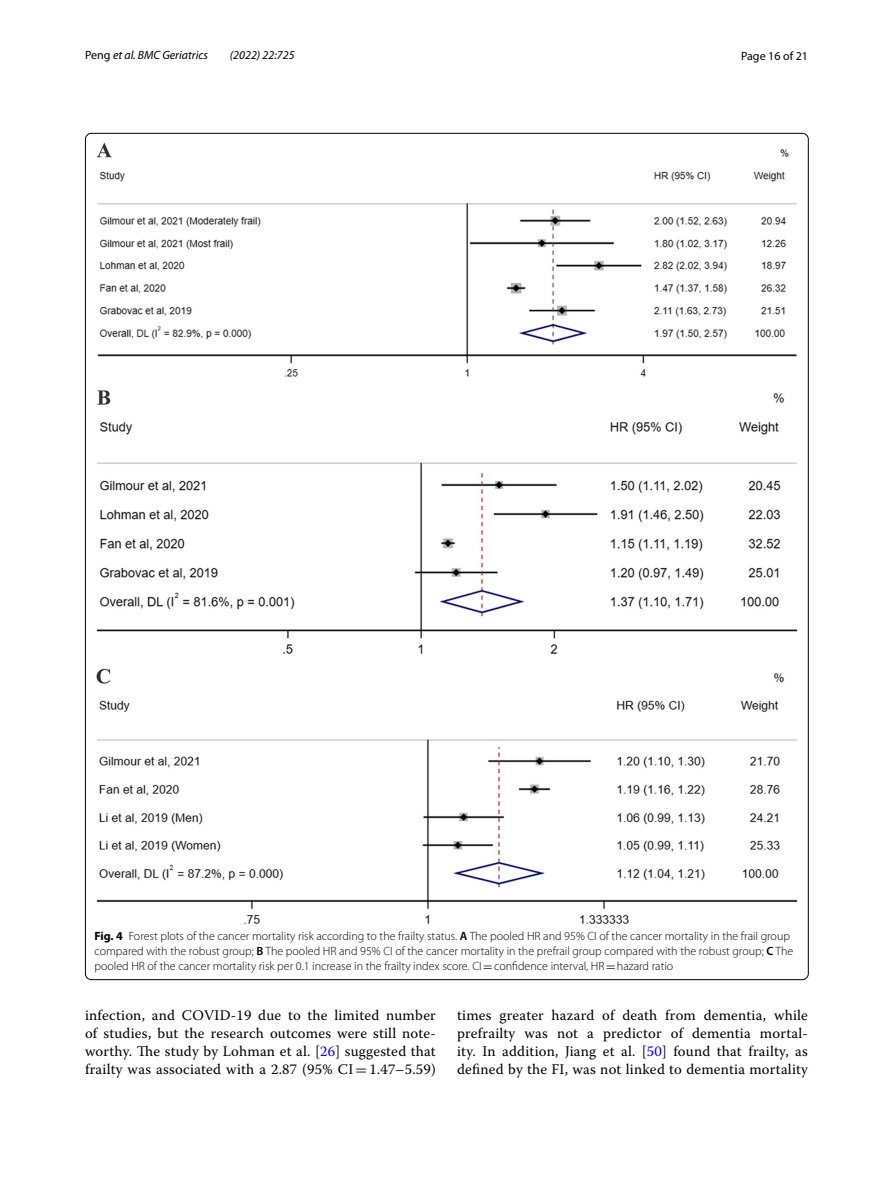
<style>
.page{position:relative;width:893px;height:1187px;background:#fff}
.page>*{position:absolute;margin:0;border:0;box-sizing:border-box;transform-origin:0 0}
.t1{font:14.7px/18px "Warnock Pro";letter-spacing:.015em;color:#000;text-align:justify}
.t2{font:300 12px/15px "Myriad Pro";color:#000}
.t3{font:italic 12px "Myriad Pro";color:#000}
.t4{font:12px "Myriad Pro";color:#000}
.s1{font-style:normal}
.s2{font-weight:700}
.s3{font-weight:600}
.s4{font-family:"MTSY";font-weight:400}
.s5{color:#00f}
.s6{font-family:"MTSY"}
</style>
<div class="page">
<img style="left:97px;top:142px;width:700px;height:782px">
<p class="t3" style="left:85px;top:48px;width:125px"><span class="s1">Peng</span> et al. BMC Geriatrics</p>
<p class="t3" style="left:230px;top:48px;width:66px">(2022) 22:725</p>
<p class="t4" style="left:741px;top:48px;width:68px">Page 16 of 21</p>
<p class="t2" style="left:94px;top:928px;width:700px"><span class="s2">Fig. 4</span> Forest plots of the cancer mortality risk according to the frailty status. <span class="s3">A</span> The pooled HR and 95% CI of the cancer mortality in the frail group compared with the robust group; <span class="s3">B</span> The pooled HR and 95% CI of the cancer mortality in the prefrail group compared with the robust group; <span class="s3">C</span> The pooled HR of the cancer mortality risk per 0.1 increase in the frailty index score. CI<span class="s4">=</span>confidence interval, HR<span class="s4">=</span>hazard ratio</p>
<p class="t1" style="left:85px;top:1005px;width:352px">infection, and COVID-19 due to the limited number of studies, but the research outcomes were still note&shy;worthy. The study by Lohman et al. [<span class="s5">26</span>] suggested that frailty was associated with a 2.87 (95% CI<span class="s6">=</span>1.47–5.59)</p>
<p class="t1" style="left:457px;top:1005px;width:352px">times greater hazard of death from dementia, while prefrailty was not a predictor of dementia mortal&shy;ity. In addition, Jiang et al. [<span class="s5">50</span>] found that frailty, as defined by the FI, was not linked to dementia mortality</p>
</div>
